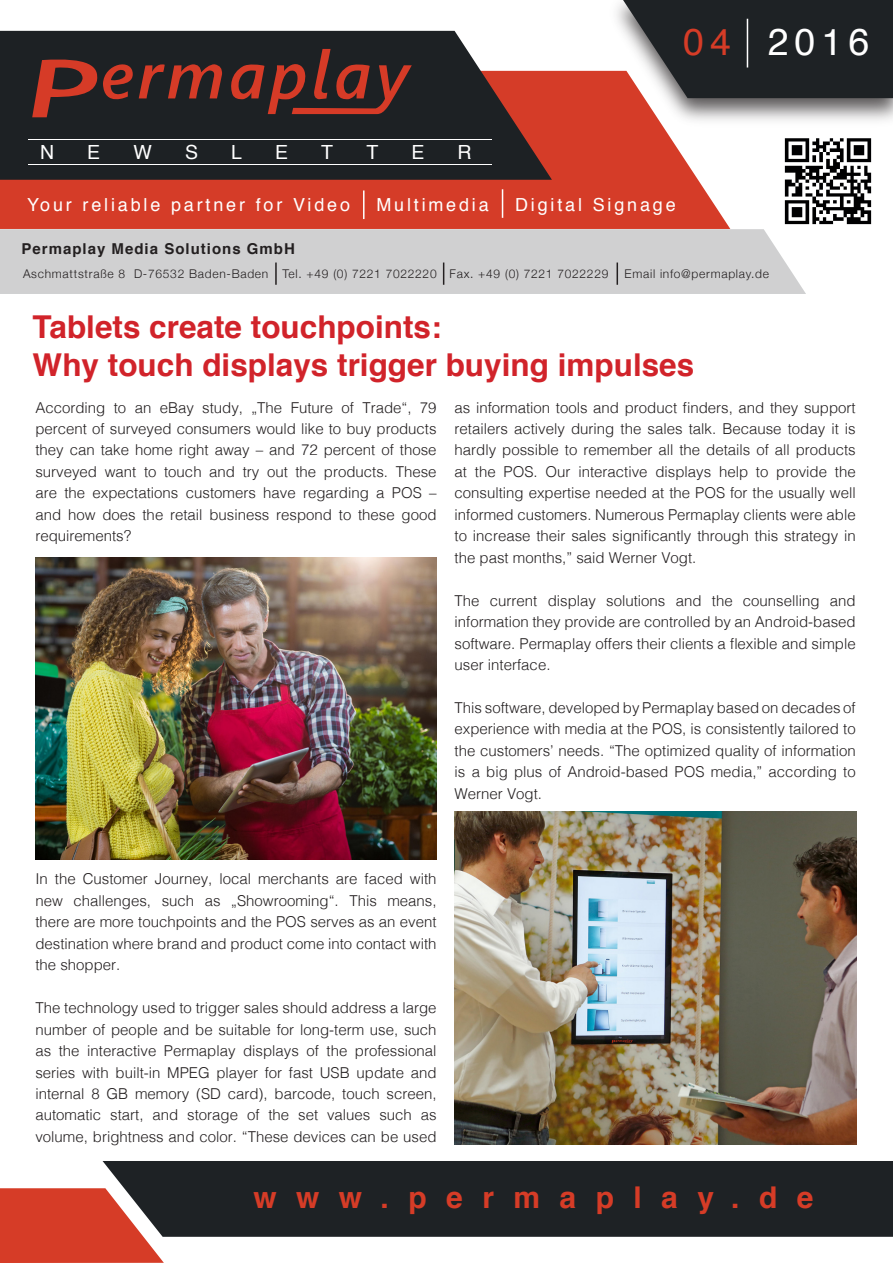
<style>
.page{position:relative;width:893px;height:1263px;background:#fff}
.page>*{position:absolute;margin:0;border:0;box-sizing:border-box;transform-origin:0 0}
.t1{font:37.5px "Helvetica";letter-spacing:.165em;color:#fff}
.t2{font:700 31.5px "Helvetica";color:#d1232a}
.t3{font:700 30px "Helvetica";letter-spacing:.65em;color:#d63c27}
.t4{font:19.5px "Helvetica";color:#fff}
.t5{font:18px "Helvetica";letter-spacing:.155em;color:#fff}
.t6{font:300 15px/21.5px "Helvetica";color:#231f20;text-align:justify}
.t7{font:700 15px "Helvetica";letter-spacing:.065em;color:#231f20}
.t8{font:300 12px "Helvetica Neue";letter-spacing:.06em;color:#231f20}
.s1{color:#d63c27}
</style>
<div class="page">
<img style="left:600px;top:2px;width:293px;height:119px">
<svg style="left:623px;top:0;width:270px;height:98px;background:#2b2e31"></svg>
<div style="left:0;top:229px;width:806px;height:65px;background:#d0d0d1"></div>
<svg style="left:0;top:71px;width:730px;height:158px;background:#d3503f"></svg>
<div style="left:0;top:1188px;width:164px;height:75px;background:#d63c27"></div>
<div style="left:103px;top:1161px;width:790px;height:76px;background:#1e2225"></div>
<svg style="left:0;top:31px;width:552px;height:149px;background:#373031"></svg>
<svg style="left:32px;top:57px;width:101px;height:60px;background:#602a25"></svg>
<svg style="left:139px;top:62px;width:83px;height:36px;background:#672b25"></svg>
<svg style="left:229px;top:49px;width:183px;height:65px;background:#532824"></svg>
<hr style="left:28px;top:140px;width:464px;height:1px;background:#fff">
<hr style="left:28px;top:164px;width:464px;height:1px;background:#fff">
<hr style="left:747px;top:19px;width:1px;height:49px;background:#fff">
<svg style="left:363px;top:190px;width:1px;height:29px"></svg>
<svg style="left:502px;top:189px;width:1px;height:29px"></svg>
<img style="left:778px;top:138px;width:94px;height:93px">
<hr style="left:275px;top:263px;width:2px;height:22px;background:#231f20">
<svg style="left:443px;top:263px;width:1px;height:22px"></svg>
<hr style="left:616px;top:263px;width:2px;height:22px;background:#231f20">
<img style="left:455px;top:812px;width:401px;height:332px">
<img style="left:35px;top:557px;width:402px;height:302px">
<p class="t1" style="left:683px;top:13px;width:188px"><span class="s1">04</span> 2016</p>
<p class="t4" style="left:40px;top:137px;width:16px">N</p>
<p class="t4" style="left:87px;top:137px;width:15px">E</p>
<p class="t4" style="left:133px;top:137px;width:20px">W</p>
<p class="t4" style="left:185px;top:137px;width:15px">S</p>
<p class="t4" style="left:231px;top:137px;width:12px">L</p>
<p class="t4" style="left:275px;top:137px;width:15px">E</p>
<p class="t4" style="left:321px;top:137px;width:13px">T</p>
<p class="t4" style="left:366px;top:137px;width:13px">T</p>
<p class="t4" style="left:411px;top:137px;width:15px">E</p>
<p class="t4" style="left:458px;top:137px;width:16px">R</p>
<p class="t5" style="left:27px;top:191px;width:324px">Your reliable partner for Video</p>
<p class="t5" style="left:376px;top:191px;width:114px">Multimedia</p>
<p class="t5" style="left:515px;top:191px;width:162px">Digital Signage</p>
<p class="t7" style="left:22px;top:236px;width:275px">Permaplay Media Solutions GmbH</p>
<p class="t8" style="left:23px;top:264px;width:587px">Aschmattstraße 8 D-76532 Baden-Baden Tel. +49 (0) 7221 7022220 Fax. +49 (0) 7221 7022229</p>
<p class="t8" style="left:625px;top:264px;width:146px">Email info@permaplay.de</p>
<p class="t2" style="left:33px;top:302px;width:410px">Tablets create touchpoints:</p>
<p class="t2" style="left:33px;top:340px;width:663px">Why touch displays trigger buying impulses</p>
<p class="t6" style="left:35px;top:395px;width:403px">According to an eBay study, „The Future of Trade“, 79 percent of surveyed consumers would like to buy products they can take home right away – and 72 percent of those surveyed want to touch and try out the products. These are the expectations customers have regarding a POS – and how does the retail business respond to these good requirements?</p>
<p class="t6" style="left:455px;top:395px;width:403px">as information tools and product finders, and they support retailers actively during the sales talk. Because today it is hardly possible to remember all the details of all products at the POS. Our interactive displays help to provide the consulting expertise needed at the POS for the usually well informed customers. Numerous Permaplay clients were able to increase their sales significantly through this strategy in the past months,” said Werner Vogt.</p>
<p class="t6" style="left:455px;top:588px;width:403px">The current display solutions and the counselling and information they provide are controlled by an Android-based software. Permaplay offers their clients a flexible and simple user interface.</p>
<p class="t6" style="left:455px;top:696px;width:403px">This software, developed by Permaplay based on decades of experience with media at the POS, is consistently tailored to the customers’ needs. “The optimized quality of information is a big plus of Android-based POS media,” according to Werner Vogt.</p>
<p class="t6" style="left:35px;top:867px;width:403px">In the Customer Journey, local merchants are faced with new challenges, such as „Showrooming“. This means, there are more touchpoints and the POS serves as an event destination where brand and product come into contact with the shopper.</p>
<p class="t6" style="left:35px;top:996px;width:403px">The technology used to trigger sales should address a large number of people and be suitable for long-term use, such as the interactive Permaplay displays of the professional series with built-in MPEG player for fast USB update and internal 8 GB memory (SD card), barcode, touch screen, automatic start, and storage of the set values such as volume, brightness and color. “These devices can be used</p>
<p class="t3" style="left:253px;top:1173px;width:562px">www.permaplay.de</p>
</div>
